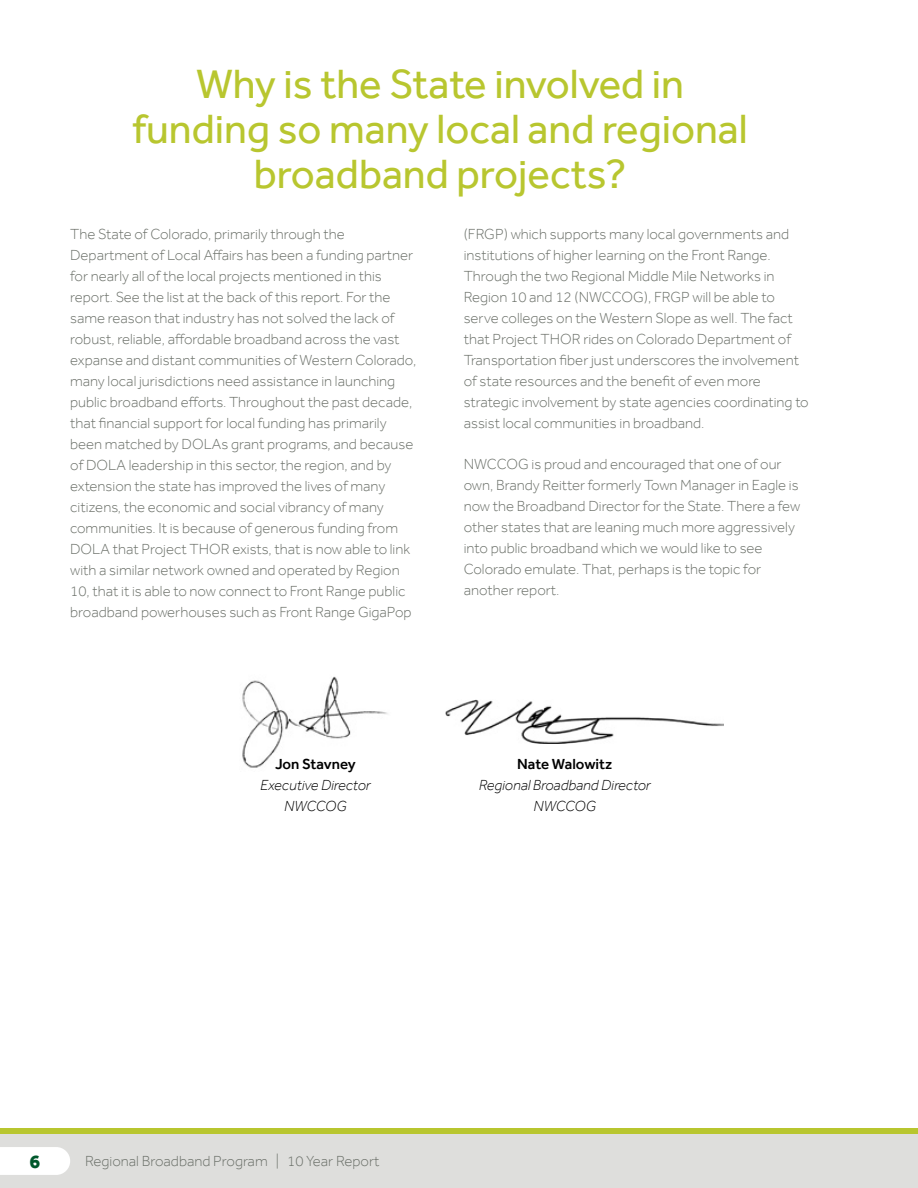
<style>
.page{position:relative;width:918px;height:1188px;background:#fff}
.page>*{position:absolute;margin:0;border:0;box-sizing:border-box;transform-origin:0 0}
.t1{font:42px/45px "Effra";color:#b8c62f;text-align:center}
.t2{font:800 19.5px "Effra";color:#00582c}
.t3{font:300 15px/21px "Effra";color:#6b7069}
.t4{font:italic 300 15px/21px "Effra";color:#000;text-align:center}
.t5{font:500 15px "Effra";color:#000}
</style>
<div class="page">
<div style="left:0;top:1129px;width:918px;height:59px;background:#dededc"></div>
<div style="left:0;top:1129px;width:918px;height:5px;background:#b8c62f"></div>
<div style="left:0;top:1147px;width:70px;height:28px;background:#fff"></div>
<img style="left:242px;top:676px;width:146px;height:92px">
<img style="left:445px;top:700px;width:279px;height:44px">
<h1 class="t1" style="left:132px;top:61px;width:617px">Why is the State involved in funding so many local and regional broadband projects?</h1>
<p class="t3" style="left:70px;top:224px;width:348px">The State of Colorado, primarily through the Department of Local Affairs has been a funding partner for nearly all of the local projects mentioned in this report. See the list at the back of this report. For the same reason that industry has not solved the lack of robust, reliable, affordable broadband across the vast expanse and distant communities of Western Colorado, many local jurisdictions need assistance in launching public broadband efforts. Throughout the past decade, that financial support for local funding has primarily been matched by DOLAs grant programs, and because of DOLA leadership in this sector, the region, and by extension the state has improved the lives of many citizens, the economic and social vibrancy of many communities. It is because of generous funding from DOLA that Project THOR exists, that is now able to link with a similar network owned and operated by Region 10, that it is able to now connect to Front Range public broadband powerhouses such as Front Range GigaPop</p>
<p class="t3" style="left:464px;top:223px;width:347px">(FRGP) which supports many local governments and institutions of higher learning on the Front Range.<br>Through the two Regional Middle Mile Networks in Region 10 and 12 (NWCCOG), FRGP will be able to serve colleges on the Western Slope as well. The fact that Project THOR rides on Colorado Department of Transportation fiber just underscores the involvement of state resources and the benefit of even more strategic involvement by state agencies coordinating to assist local communities in broadband.</p>
<p class="t3" style="left:464px;top:454px;width:338px">NWCCOG is proud and encouraged that one of our own, Brandy Reitter formerly Town Manager in Eagle is now the Broadband Director for the State. There a few other states that are leaning much more aggressively into public broadband which we would like to see Colorado emulate. That, perhaps is the topic for another report.</p>
<p class="t5" style="left:275px;top:755px;width:82px">Jon Stavney</p>
<p class="t4" style="left:260px;top:774px;width:112px">Executive Director<br>NWCCOG</p>
<p class="t5" style="left:517px;top:755px;width:97px">Nate Walowitz</p>
<p class="t4" style="left:479px;top:774px;width:174px">Regional Broadband Director<br>NWCCOG</p>
<h2 class="t2" style="left:30px;top:1149px;width:12px">6</h2>
<p class="t3" style="left:85px;top:1150px;width:296px">Regional Broadband Program | 10 Year Report</p>
</div>
